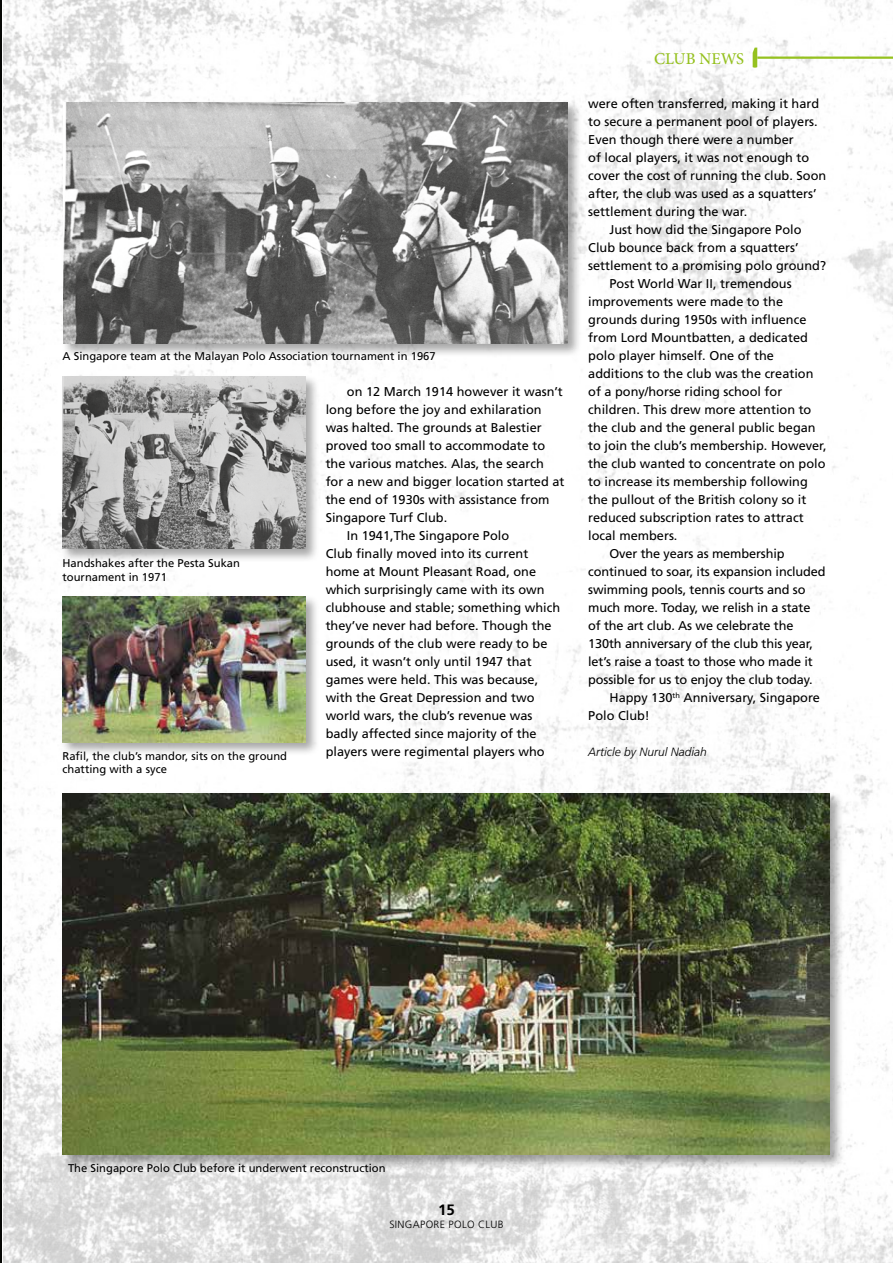
<style>
.page{position:relative;width:893px;height:1263px;background:#fff}
.page>*{position:absolute;margin:0;border:0;box-sizing:border-box;transform-origin:0 0}
.t1{font:500 16.5px "Minion Pro";letter-spacing:-.005em;color:#95c11f}
.t2{font:700 15px "Frutiger LT Std";color:#000}
.t3{font:12.75px "Frutiger LT Std";color:#000}
.t4{font:italic 300 12px "Frutiger LT Std";color:#000}
.t5{font:11.25px/13.5px "Frutiger LT Std";color:#000}
.t6{font:300 10.5px "Frutiger LT Std";letter-spacing:.03em;color:#000}
</style>
<div class="page">
<img style="left:0;top:282px;width:1px;height:646px">
<img style="left:0;top:928px;width:1px;height:334px">
<img style="left:0;top:2px;width:1px;height:280px">
<img style="left:3px;top:0;width:890px;height:1263px">
<div style="left:60px;top:791px;width:784px;height:378px;background:#000;opacity:.35"></div>
<img style="left:63px;top:793px;width:766px;height:362px">
<div style="left:60px;top:374px;width:259px;height:189px;background:#000;opacity:.35"></div>
<img style="left:63px;top:376px;width:242px;height:173px">
<div style="left:61px;top:100px;width:520px;height:258px;background:#000;opacity:.35"></div>
<img style="left:63px;top:103px;width:505px;height:240px">
<div style="left:60px;top:594px;width:259px;height:163px;background:#000;opacity:.35"></div>
<img style="left:63px;top:596px;width:242px;height:146px">
<svg style="left:753px;top:48px;width:4px;height:20px"></svg>
<hr style="left:757px;top:57px;width:136px;height:2px;background:#95c11f">
<p class="t5" style="left:63px;top:350px;width:375px">A Singapore team at the Malayan Polo Association tournament in 1967</p>
<p class="t5" style="left:63px;top:557px;width:179px">Handshakes after the Pesta Sukan tournament in 1971</p>
<p class="t5" style="left:63px;top:749px;width:226px">Rafil, the club’s mandor, sits on the ground chatting with a syce</p>
<p class="t3" style="left:347px;top:384px;width:217px">on 12 March 1914 however it wasn’t</p>
<p class="t3" style="left:326px;top:402px;width:218px">long before the joy and exhilaration</p>
<p class="t3" style="left:326px;top:420px;width:218px">was halted. The grounds at Balestier</p>
<p class="t3" style="left:326px;top:438px;width:221px">proved too small to accommodate to</p>
<p class="t3" style="left:326px;top:456px;width:220px">the various matches. Alas, the search</p>
<p class="t3" style="left:326px;top:474px;width:240px">for a new and bigger location started at</p>
<p class="t3" style="left:326px;top:492px;width:225px">the end of 1930s with assistance from</p>
<p class="t3" style="left:326px;top:510px;width:123px">Singapore Turf Club.</p>
<p class="t3" style="left:347px;top:528px;width:164px">In 1941,The Singapore Polo</p>
<p class="t3" style="left:326px;top:546px;width:204px">Club finally moved into its current</p>
<p class="t3" style="left:326px;top:564px;width:212px">home at Mount Pleasant Road, one</p>
<p class="t3" style="left:326px;top:582px;width:220px">which surprisingly came with its own</p>
<p class="t3" style="left:326px;top:600px;width:236px">clubhouse and stable; something which</p>
<p class="t3" style="left:326px;top:618px;width:228px">they’ve never had before. Though the</p>
<p class="t3" style="left:326px;top:636px;width:223px">grounds of the club were ready to be</p>
<p class="t3" style="left:326px;top:654px;width:207px">used, it wasn’t only until 1947 that</p>
<p class="t3" style="left:326px;top:672px;width:214px">games were held. This was because,</p>
<p class="t3" style="left:326px;top:690px;width:210px">with the Great Depression and two</p>
<p class="t3" style="left:326px;top:708px;width:208px">world wars, the club’s revenue was</p>
<p class="t3" style="left:326px;top:726px;width:212px">badly affected since majority of the</p>
<p class="t3" style="left:326px;top:744px;width:220px">players were regimental players who</p>
<p class="t1" style="left:654px;top:47px;width:91px">CLUB NEWS</p>
<p class="t3" style="left:588px;top:96px;width:232px">were often transferred, making it hard</p>
<p class="t3" style="left:588px;top:114px;width:231px">to secure a permanent pool of players.</p>
<p class="t3" style="left:588px;top:132px;width:207px">Even though there were a number</p>
<p class="t3" style="left:588px;top:150px;width:223px">of local players, it was not enough to</p>
<p class="t3" style="left:588px;top:168px;width:240px">cover the cost of running the club. Soon</p>
<p class="t3" style="left:588px;top:186px;width:230px">after, the club was used as a squatters’</p>
<p class="t3" style="left:588px;top:204px;width:160px">settlement during the war.</p>
<p class="t3" style="left:609px;top:222px;width:193px">Just how did the Singapore Polo</p>
<p class="t3" style="left:588px;top:240px;width:212px">Club bounce back from a squatters’</p>
<p class="t3" style="left:588px;top:258px;width:240px">settlement to a promising polo ground?</p>
<p class="t3" style="left:609px;top:276px;width:184px">Post World War II, tremendous</p>
<p class="t3" style="left:588px;top:294px;width:196px">improvements were made to the</p>
<p class="t3" style="left:588px;top:312px;width:220px">grounds during 1950s with influence</p>
<p class="t3" style="left:588px;top:330px;width:221px">from Lord Mountbatten, a dedicated</p>
<p class="t3" style="left:588px;top:348px;width:187px">polo player himself. One of the</p>
<p class="t3" style="left:588px;top:366px;width:227px">additions to the club was the creation</p>
<p class="t3" style="left:588px;top:384px;width:196px">of a pony/horse riding school for</p>
<p class="t3" style="left:588px;top:402px;width:225px">children. This drew more attention to</p>
<p class="t3" style="left:588px;top:420px;width:229px">the club and the general public began</p>
<p class="t3" style="left:588px;top:438px;width:240px">to join the club’s membership. However,</p>
<p class="t3" style="left:588px;top:456px;width:239px">the club wanted to concentrate on polo</p>
<p class="t3" style="left:588px;top:474px;width:221px">to increase its membership following</p>
<p class="t3" style="left:588px;top:492px;width:220px">the pullout of the British colony so it</p>
<p class="t3" style="left:588px;top:510px;width:217px">reduced subscription rates to attract</p>
<p class="t3" style="left:588px;top:528px;width:91px">local members.</p>
<p class="t3" style="left:609px;top:546px;width:177px">Over the years as membership</p>
<p class="t3" style="left:588px;top:564px;width:239px">continued to soar, its expansion included</p>
<p class="t3" style="left:588px;top:582px;width:219px">swimming pools, tennis courts and so</p>
<p class="t3" style="left:588px;top:600px;width:224px">much more. Today, we relish in a state</p>
<p class="t3" style="left:588px;top:618px;width:207px">of the art club. As we celebrate the</p>
<p class="t3" style="left:588px;top:636px;width:226px">130th anniversary of the club this year,</p>
<p class="t3" style="left:588px;top:654px;width:226px">let’s raise a toast to those who made it</p>
<p class="t3" style="left:588px;top:672px;width:226px">possible for us to enjoy the club today.</p>
<p class="t3" style="left:609px;top:690px;width:212px">Happy 130<sup>th</sup> Anniversary, Singapore</p>
<p class="t3" style="left:588px;top:708px;width:63px">Polo Club!</p>
<p class="t4" style="left:588px;top:745px;width:120px">Article by Nurul Nadiah</p>
<p class="t5" style="left:68px;top:1161px;width:319px">The Singapore Polo Club before it underwent reconstruction</p>
<p class="t2" style="left:438px;top:1201px;width:18px">15</p>
<p class="t6" style="left:389px;top:1218px;width:116px">SINGAPORE POLO CLUB</p>
</div>
